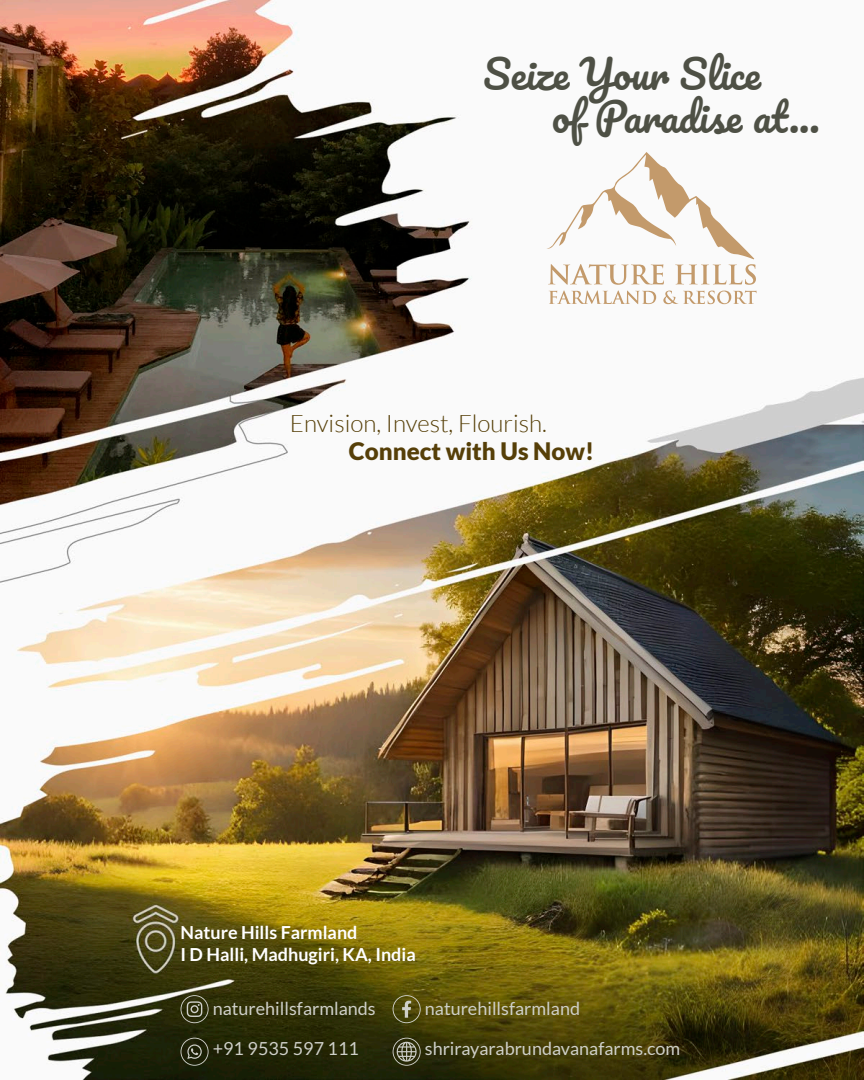
<style>
.page{position:relative;width:864px;height:1080px;background:#fff}
.page>*{position:absolute;margin:0;border:0;box-sizing:border-box;transform-origin:0 0}
.t1{font:39.6px/42.6px "Pacifico";color:#4e5045}
.t2{font:300 24.15px "Lato";color:#563f08}
.t3{font:900 24.15px "Lato";color:#563f08}
.t4{font:18px "Lato";color:#cecfc8}
.t5{font:700 18px/21.6px "Lato";color:#fff}
</style>
<div class="page">
<img style="left:0;top:0;width:864px;height:1080px">
<svg style="left:546px;top:152px;width:211px;height:152px"></svg>
<svg style="left:181px;top:1038px;width:28px;height:28px"></svg>
<svg style="left:393px;top:995px;width:28px;height:28px"></svg>
<svg style="left:393px;top:1038px;width:28px;height:28px"></svg>
<svg style="left:181px;top:995px;width:28px;height:28px"></svg>
<h1 class="t1" style="left:552px;top:56px;width:270px;text-indent:-69px">Seize Your Slice<br>of Paradise at...</h1>
<h2 class="t2" style="left:290px;top:410px;width:259px">Envision, Invest, Flourish.</h2>
<h2 class="t3" style="left:349px;top:437px;width:247px">Connect with Us Now!</h2>
<p class="t5" style="left:181px;top:922px;width:237px">Nature Hills Farmland<br>I D Halli, Madhugiri, KA, India</p>
<p class="t4" style="left:213px;top:999px;width:165px">naturehillsfarmlands</p>
<p class="t4" style="left:425px;top:999px;width:157px">naturehillsfarmland</p>
<p class="t4" style="left:213px;top:1039px;width:148px">+91 9535 597 111</p>
<p class="t4" style="left:425px;top:1039px;width:257px">shrirayarabrundavanafarms.com</p>
</div>
